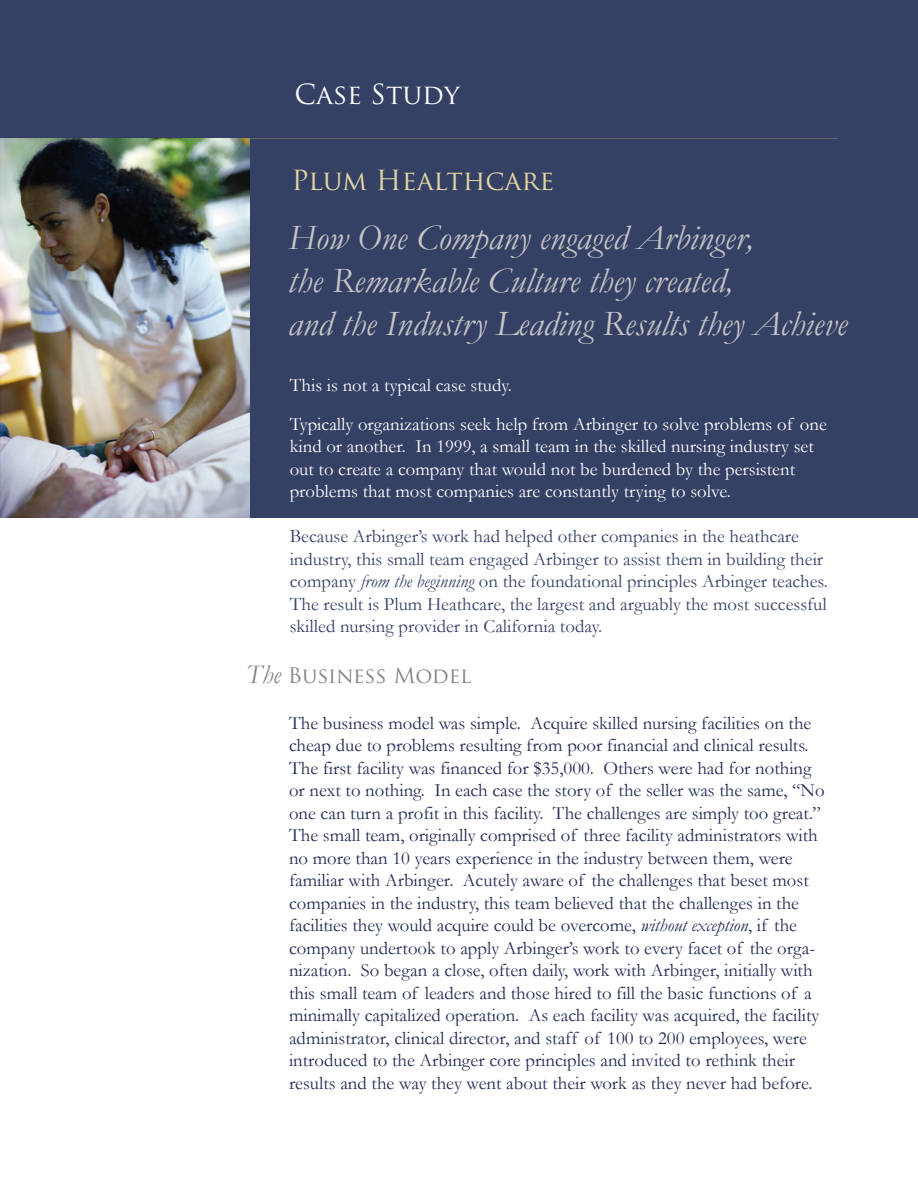
<style>
.page{position:relative;width:918px;height:1188px;background:#fff}
.page>*{position:absolute;margin:0;border:0;box-sizing:border-box;transform-origin:0 0}
.t1{font:italic 36px/43.2px "Garamond";color:#c6c5c5}
.t2{font:27px "Trajan Pro";color:#e4d6a2}
.t3{font:27px "Trajan Pro";color:#fdfefe}
.t4{font:21px "Trajan Pro";color:#848483}
.t5{font:18.75px/22.5px "Garamond";color:#222b53}
.t6{font:18.75px/22.5px "Garamond";color:#354065}
.t7{font:18.75px/22.5px "Garamond";color:#fff}
.s1{font-style:italic}
.s2{font-family:"Garamond";font-style:italic;font-size:27px}
</style>
<div class="page">
<div style="left:0;top:0;width:918px;height:517px;background:#354065"></div>
<img style="left:0;top:138px;width:249px;height:379px">
<h2 class="t3" style="left:295px;top:77px;width:167px">Case Study</h2>
<h2 class="t2" style="left:292px;top:163px;width:264px">Plum Healthcare</h2>
<h1 class="t1" style="left:288px;top:215px;width:561px">How One Company engaged Arbinger,<br>the Remarkable Culture they created,<br>and the Industry Leading Results they Achieve</h1>
<p class="t7" style="left:290px;top:366px;width:539px;line-height:38.7px">This is not a typical case study.<br>Typically organizations seek help from Arbinger to solve problems of one</p>
<p class="t7" style="left:290px;top:435px;width:526px">kind or another. In 1999, a small team in the skilled nursing industry set out to create a company that would not be burdened by the persistent problems that most companies are constantly trying to solve.</p>
<p class="t6" style="left:290px;top:525px;width:540px">Because Arbinger’s work had helped other companies in the heathcare industry, this small team engaged Arbinger to assist them in building their company <span class="s1">from the beginning</span> on the foundational principles Arbinger teaches.<br>The result is Plum Heathcare, the largest and arguably the most successful skilled nursing provider in California today.</p>
<p class="t4" style="left:246px;top:662px;width:227px"><span class="s2">The</span> Business Model</p>
<p class="t5" style="left:289px;top:712px;width:537px">The business model was simple. Acquire skilled nursing facilities on the cheap due to problems resulting from poor financial and clinical results.<br>The first facility was financed for $35,000. Others were had for nothing or next to nothing. In each case the story of the seller was the same, “No one can turn a profit in this facility. The challenges are simply too great.” The small team, originally comprised of three facility administrators with no more than 10 years experience in the industry between them, were familiar with Arbinger. Acutely aware of the challenges that beset most companies in the industry, this team believed that the challenges in the facilities they would acquire could be overcome, <span class="s1">without exception</span>, if the company undertook to apply Arbinger’s work to every facet of the orga&shy;nization. So began a close, often daily, work with Arbinger, initially with this small team of leaders and those hired to fill the basic functions of a minimally capitalized operation. As each facility was acquired, the facility administrator, clinical director, and staff of 100 to 200 employees, were introduced to the Arbinger core principles and invited to rethink their results and the way they went about their work as they never had before.</p>
</div>
